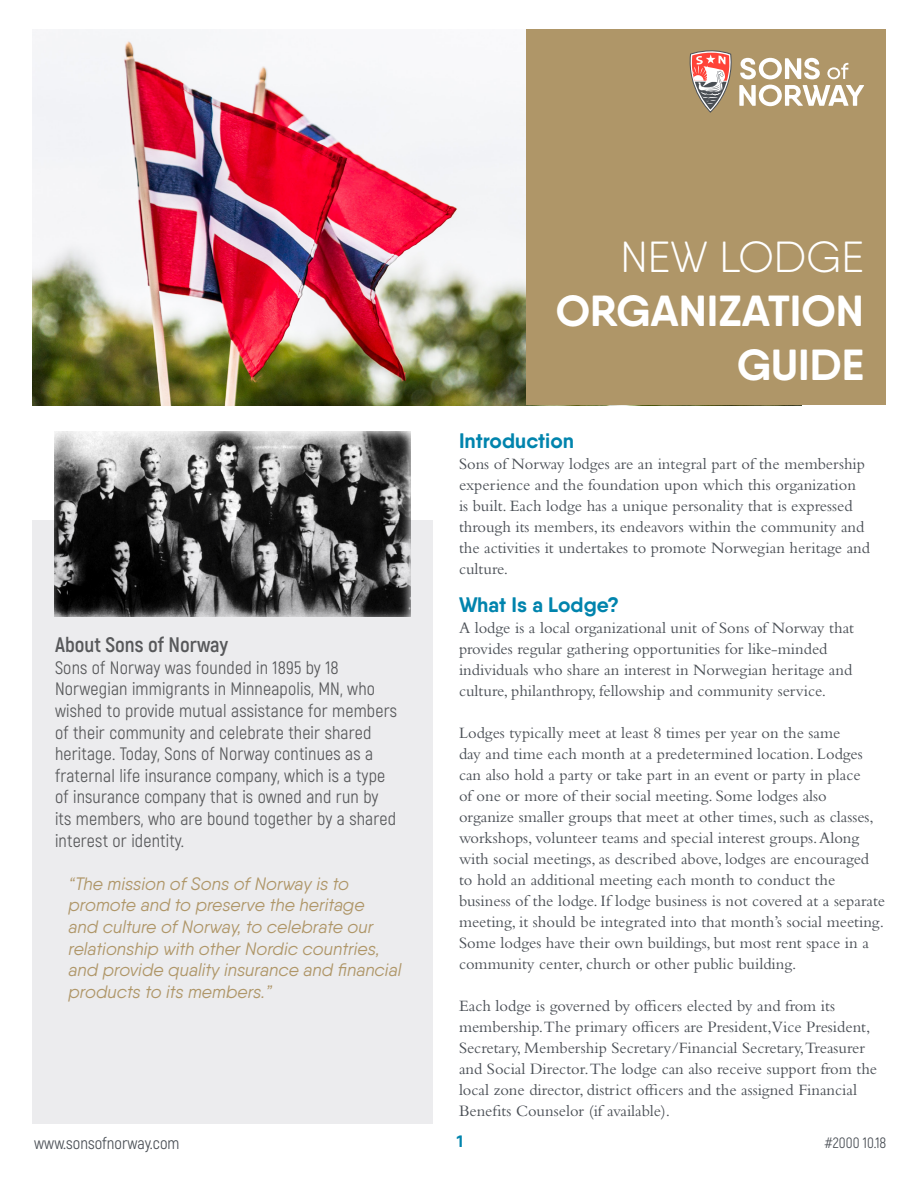
<style>
.page{position:relative;width:918px;height:1188px;background:#fff}
.page>*{position:absolute;margin:0;border:0;box-sizing:border-box;transform-origin:0 0}
.t1{font:700 43.5px "Qanelas Soft";color:#fff}
.t2{font:300 43.5px "Qanelas Soft";color:#fff}
.t3{font:700 21px "Qanelas Soft";color:#0084ad}
.t4{font:700 21px "Akrobat";color:#57585a}
.t5{font:18px/21.6px "Akrobat";letter-spacing:.01em;color:#57585a}
.t6{font:italic 18px/21.6px "Qanelas Soft";color:#af9668}
.t7{font:16.5px/21px "Bembo";color:#4a4f55}
.t8{font:16.5px "Akrobat";color:#4a4f55}
.t9{font:700 16.5px "Qanelas Soft";color:#0084ad}
.t10{font:15px "Akrobat";color:#4a4f55}
</style>
<div class="page">
<div style="left:32px;top:520px;width:401px;height:603px;background:#ececee"></div>
<img style="left:32px;top:29px;width:494px;height:376px">
<div style="left:526px;top:29px;width:360px;height:376px;background:#af9668"></div>
<svg style="left:689px;top:50px;width:175px;height:63px"></svg>
<img style="left:54px;top:431px;width:357px;height:186px">
<p class="t4" style="left:55px;top:632px;width:175px">About Sons of Norway</p>
<p class="t5" style="left:55px;top:657px;width:344px">Sons of Norway was founded in 1895 by 18<br>Norwegian immigrants in Minneapolis, MN, who wished to provide mutual assistance for members of their community and celebrate their shared heritage. Today, Sons of Norway continues as a fraternal life insurance company, which is a type of insurance company that is owned and run by its members, who are bound together by a shared interest or identity.</p>
<p class="t6" style="left:69px;top:873px;width:334px">“The mission of Sons of Norway is to promote and to preserve the heritage<br>and culture of Norway, to celebrate our relationship with other Nordic countries, and provide quality insurance and financial products to its members.”</p>
<p class="t2" style="left:621px;top:231px;width:245px">NEW LODGE</p>
<p class="t1" style="left:556px;top:284px;width:310px">ORGANIZATION</p>
<p class="t1" style="left:737px;top:338px;width:128px">GUIDE</p>
<p class="t3" style="left:459px;top:428px;width:117px">Introduction</p>
<p class="t7" style="left:459px;top:453px;width:413px">Sons of Norway lodges are an integral part of the membership experience and the foundation upon which this organization<br>is built. Each lodge has a unique personality that is expressed through its members, its endeavors within the community and the activities it undertakes to promote Norwegian heritage and culture.</p>
<p class="t3" style="left:459px;top:591px;width:162px">What Is a Lodge?</p>
<p class="t7" style="left:459px;top:617px;width:397px">A lodge is a local organizational unit of Sons of Norway that provides regular gathering opportunities for like-minded individuals who share an interest in Norwegian heritage and culture, philanthropy, fellowship and community service.</p>
<p class="t7" style="left:459px;top:722px;width:428px">Lodges typically meet at least 8 times per year on the same<br>day and time each month at a predetermined location. Lodges can also hold a party or take part in an event or party in place<br>of one or more of their social meeting. Some lodges also organize smaller groups that meet at other times, such as classes, workshops, volunteer teams and special interest groups. Along with social meetings, as described above, lodges are encouraged to hold an additional meeting each month to conduct the business of the lodge. If lodge business is not covered at a separate meeting, it should be integrated into that month’s social meeting.<br>Some lodges have their own buildings, but most rent space in a community center, church or other public building.</p>
<p class="t7" style="left:459px;top:995px;width:420px">Each lodge is governed by officers elected by and from its membership.The primary officers are President,Vice President, Secretary, Membership Secretary/Financial Secretary,Treasurer and Social Director.The lodge can also receive support from the local zone director, district officers and the assigned Financial Benefits Counselor (if available).</p>
<p class="t8" style="left:34px;top:1133px;width:147px">www.sonsofnorway.com</p>
<p class="t9" style="left:457px;top:1131px;width:8px">1</p>
<p class="t10" style="left:824px;top:1133px;width:64px">#2000 10.18</p>
</div>
